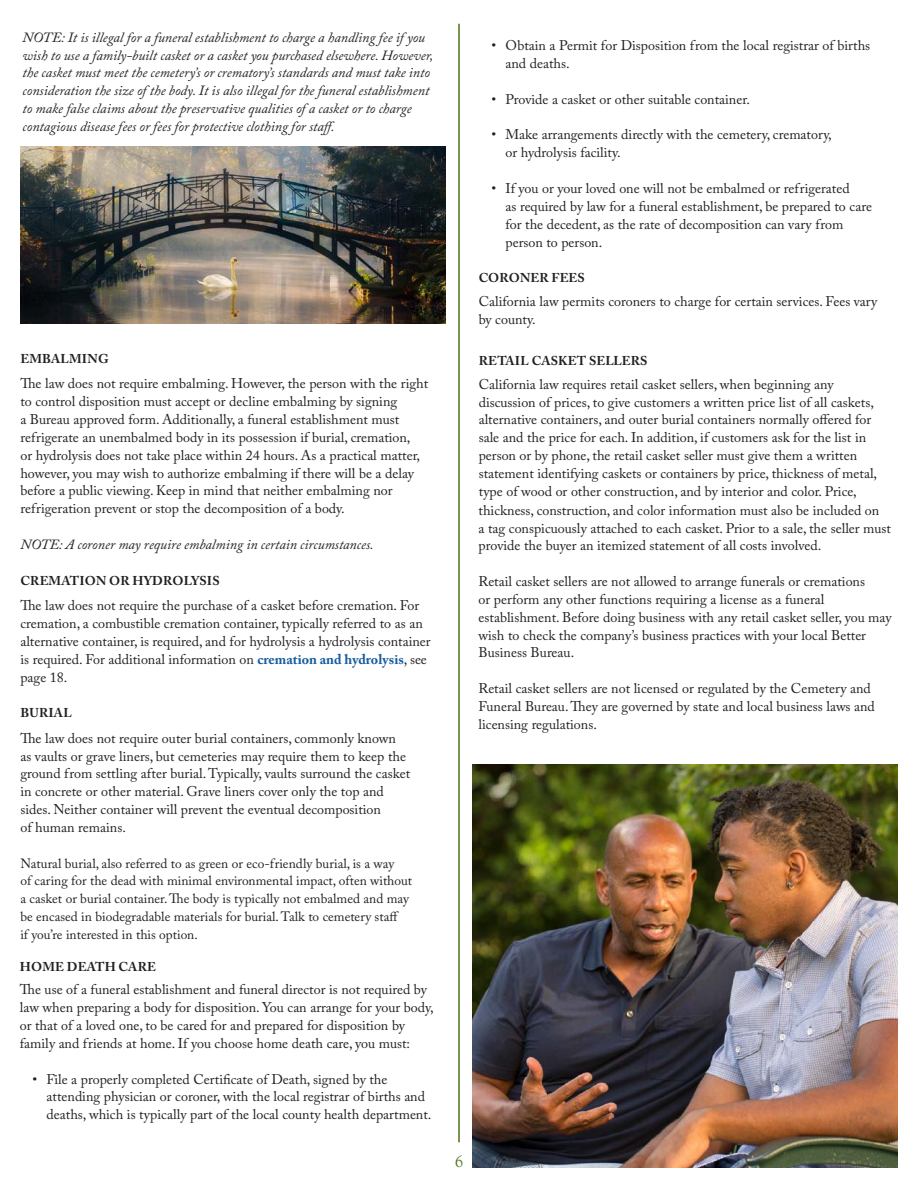
<style>
.page{position:relative;width:918px;height:1188px;background:#fff}
.page>*{position:absolute;margin:0;border:0;box-sizing:border-box;transform-origin:0 0}
.t1{font:16.5px "LTC Goudy Oldstyle Pro";color:#4b711c;scale:.96 1}
.t2{font:14.1px/17.9px "Adobe Caslon Pro";color:#231f20}
.t3{font:italic 14.1px/17.9px "Adobe Caslon Pro";color:#231f20}
.t4{font:13.35px/17.9px "Adobe Caslon Pro";color:#231f20}
.t5{font:700 12.75px "Adobe Caslon Pro";letter-spacing:.015em;color:#231f20}
.t6{font:600 11.55px "Adobe Caslon Pro";color:#231f20}
.t7{font:600 11.55px "Adobe Caslon Pro";color:#44565f}
.t8{font:10.2px "Adobe Caslon Pro";letter-spacing:.1em;color:#231f20}
.s1{font-weight:700;color:#175d9e}
</style>
<div class="page">
<hr style="left:458px;top:24px;width:2px;height:1118px;background:#4b711c">
<img style="left:472px;top:764px;width:426px;height:404px">
<img style="left:20px;top:147px;width:426px;height:177px">
<p class="t3" style="left:23px;top:28px;width:412px">NOTE: It is illegal for a funeral establishment to charge a handling fee ifyou wish to use a family-built casket or a casket you purchased elsewhere. However, the casket must meet the cemetery’s or crematory’s standards and must take into consideration the size ofthe body. It is also illegal for the funeral establishment to make false claims about the preservative qualities ofa casket or to charge contagious disease fees or fees for protective clothing for staf.</p>
<p class="t5" style="left:21px;top:351px;width:90px">EMBALMING</p>
<p class="t2" style="left:20px;top:374px;width:409px">Te law does not require embalming. However, the person with the right to control disposition must accept or decline embalming by signing<br>a Bureau approved form. Additionally, a funeral establishment must refrigerate an unembalmed body in its possession if burial, cremation,<br>or hydrolysis does not take place within 24 hours. As a practical matter, however, you may wish to authorize embalming if there will be a delay before a public viewing. Keep in mind that neither embalming nor refrigeration prevent or stop the decomposition of a body.</p>
<p class="t3" style="left:20px;top:535px;width:355px">NOTE: A coroner may require embalming in certain circumstances.</p>
<p class="t5" style="left:21px;top:573px;width:201px">CREMATION OR HYDROLYSIS</p>
<p class="t2" style="left:20px;top:596px;width:412px">Te law does not require the purchase of a casket before cremation. For cremation, a combustible cremation container, typically referred to as an alternative container, is required, and for hydrolysis a hydrolysis container is required. For additional information on <span class="s1">cremation and hydrolysis</span>, see page 18.</p>
<p class="t5" style="left:21px;top:705px;width:53px">BURIAL</p>
<p class="t2" style="left:20px;top:729px;width:391px">Te law does not require outer burial containers, commonly known as vaults or grave liners, but cemeteries may require them to keep the ground from settling after burial. Typically, vaults surround the casket in concrete or other material. Grave liners cover only the top and sides. Neither container will prevent the eventual decomposition<br>of human remains.</p>
<p class="t4" style="left:20px;top:854px;width:393px">Natural burial, also referred to as green or eco-friendly burial, is a way<br>of caring for the dead with minimal environmental impact, often without a casket or burial container. Te body is typically not embalmed and may be encased in biodegradable materials for burial. Talk to cemetery staf<br>if you’re interested in this option.</p>
<p class="t8" style="left:38px;top:916px;width:111px">legal requirements</p>
<p class="t5" style="left:20px;top:959px;width:138px">HOME DEATH CARE</p>
<p class="t2" style="left:20px;top:981px;width:415px">Te use of a funeral establishment and funeral director is not required by law when preparing a body for disposition. You can arrange for your body, or that of a loved one, to be cared for and prepared for disposition by family and friends at home. If you choose home death care, you must:</p>
<p class="t2" style="left:47px;top:1070px;width:386px;text-indent:-14px">• File a properly completed Certifcate of Death, signed by the attending physician or coroner, with the local registrar of births and deaths, which is typically part of the local county health department.</p>
<p class="t7" style="left:226px;top:1033px;width:7px">7</p>
<p class="t2" style="left:506px;top:36px;width:366px;text-indent:-14px">• Obtain a Permit for Disposition from the local registrar of births and deaths.</p>
<p class="t2" style="left:491px;top:90px;width:260px">• Provide a casket or other suitable container.</p>
<p class="t2" style="left:506px;top:126px;width:328px;text-indent:-14px">• Make arrangements directly with the cemetery, crematory, or hydrolysis facility.</p>
<p class="t2" style="left:506px;top:179px;width:368px;text-indent:-14px">• If you or your loved one will not be embalmed or refrigerated<br>as required by law for a funeral establishment, be prepared to care for the decedent, as the rate of decomposition can vary from person to person.</p>
<p class="t5" style="left:479px;top:270px;width:108px">CORONER FEES</p>
<p class="t2" style="left:479px;top:292px;width:400px">California law permits coroners to charge for certain services. Fees vary by county.</p>
<p class="t5" style="left:479px;top:353px;width:170px">RETAIL CASKET SELLERS</p>
<p class="t2" style="left:479px;top:375px;width:400px">California law requires retail casket sellers, when beginning any discussion of prices, to give customers a written price list of all caskets, alternative containers, and outer burial containers normally ofered for sale and the price for each. In addition, if customers ask for the list in person or by phone, the retail casket seller must give them a written statement identifying caskets or containers by price, thickness of metal, type of wood or other construction, and by interior and color. Price,</p>
<p class="t6" style="left:682px;top:536px;width:7px">8</p>
<p class="t2" style="left:479px;top:501px;width:414px">thickness, construction, and color information must also be included on<br>a tag conspicuously attached to each casket. Prior to a sale, the seller must provide the buyer an itemized statement of all costs involved.</p>
<p class="t2" style="left:479px;top:572px;width:415px">Retail casket sellers are not allowed to arrange funerals or cremations<br>or perform any other functions requiring a license as a funeral establishment. Before doing business with any retail casket seller, you may wish to check the company’s business practices with your local Better Business Bureau.</p>
<p class="t2" style="left:479px;top:679px;width:398px">Retail casket sellers are not licensed or regulated by the Cemetery and<br>Funeral Bureau. Tey are governed by state and local business laws and licensing regulations.</p>
<p class="t1" style="left:455px;top:1152px;width:10px">6</p>
</div>
